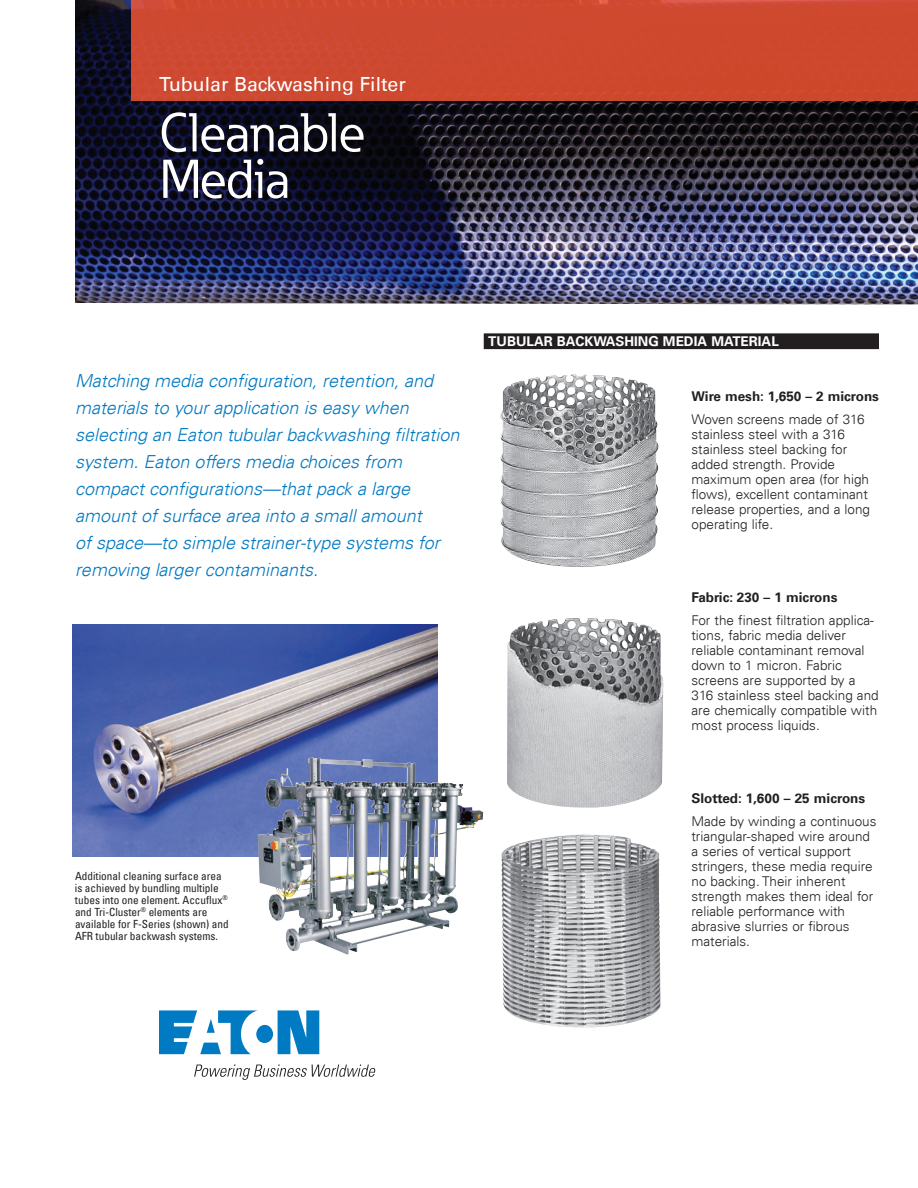
<style>
.page{position:relative;width:918px;height:1188px;background:#fff}
.page>*{position:absolute;margin:0;border:0;box-sizing:border-box;transform-origin:0 0}
.Eaton_Head{font:54px/46.5px "Eaton";color:#fff}
.Banner{font:19.5px "Univers LT";color:#fff}
.left_side{font:italic 300 18px/27px "Univers LT";color:#0079c2}
.Lt_9_10Body_Copy{font:300 13.5px/15px "Univers LT";color:#231f20}
.Bld_9_10_Body_Copy_H{font:700 13.5px "Univers LT";color:#231f20}
.Bld_9_11_Sidebar_Hea{font:700 13.5px "Univers LT";color:#fff}
.t1{font:condensed 11.25px/12px "Univers LT";color:#231f20}
</style>
<div class="page">
<img style="left:75px;top:0;width:843px;height:304px">
<div style="left:131px;top:0;width:787px;height:101px;background:#ce492d"></div>
<svg style="left:159px;top:1010px;width:160px;height:44px"></svg>
<svg style="left:194px;top:1065px;width:181px;height:15px"></svg>
<div style="left:484px;top:333px;width:395px;height:16px;background:#231f20"></div>
<img style="left:500px;top:374px;width:159px;height:193px">
<img style="left:507px;top:618px;width:156px;height:190px">
<img style="left:501px;top:835px;width:160px;height:192px">
<img style="left:72px;top:624px;width:366px;height:233px">
<img style="left:258px;top:757px;width:201px;height:197px">
<p class="Banner" style="left:159px;top:72px;width:249px">Tubular Backwashing Filter</p>
<p class="Eaton_Head" style="left:159px;top:110px;width:208px">Cleanable<br>Media</p>
<p class="left_side" style="left:75px;top:367px;width:386px">Matching media configuration, retention, and materials to your application is easy when selecting an Eaton tubular backwashing filtration system. Eaton offers media choices from compact configurations—that pack a large amount of surface area into a small amount<br>of space—to simple strainer-type systems for removing larger contaminants.</p>
<p class="t1" style="left:75px;top:870px;width:155px">Additional cleaning surface area is achieved by bundling multiple tubes into one element. Accuflux<sup>® </sup>and Tri-Cluster<sup>®</sup> elements are available for F-Series (shown) and AFR tubular backwash systems.</p>
<p class="Bld_9_11_Sidebar_Hea" style="left:488px;top:333px;width:292px">TUBULAR BACKWASHING MEDIA MATERIAL</p>
<p class="Bld_9_10_Body_Copy_H" style="left:692px;top:389px;width:189px">Wire mesh: 1,650 – 2 microns</p>
<p class="Lt_9_10Body_Copy" style="left:692px;top:411px;width:180px">Woven screens made of 316 stainless steel with a 316 stainless steel backing for added strength. Provide maximum open area (for high flows), excellent contaminant release properties, and a long operating life.</p>
<p class="Bld_9_10_Body_Copy_H" style="left:692px;top:590px;width:148px">Fabric: 230 – 1 microns</p>
<p class="Lt_9_10Body_Copy" style="left:692px;top:612px;width:189px">For the finest filtration applica&shy;tions, fabric media deliver reliable contaminant removal down to 1 micron. Fabric screens are supported by a<br>316 stainless steel backing and are chemically compatible with most process liquids.</p>
<p class="Bld_9_10_Body_Copy_H" style="left:692px;top:791px;width:175px">Slotted: 1,600 – 25 microns</p>
<p class="Lt_9_10Body_Copy" style="left:692px;top:813px;width:187px">Made by winding a continuous triangular-shaped wire around a series of vertical support stringers, these media require no backing. Their inherent strength makes them ideal for reliable performance with abrasive slurries or fibrous materials.</p>
</div>
